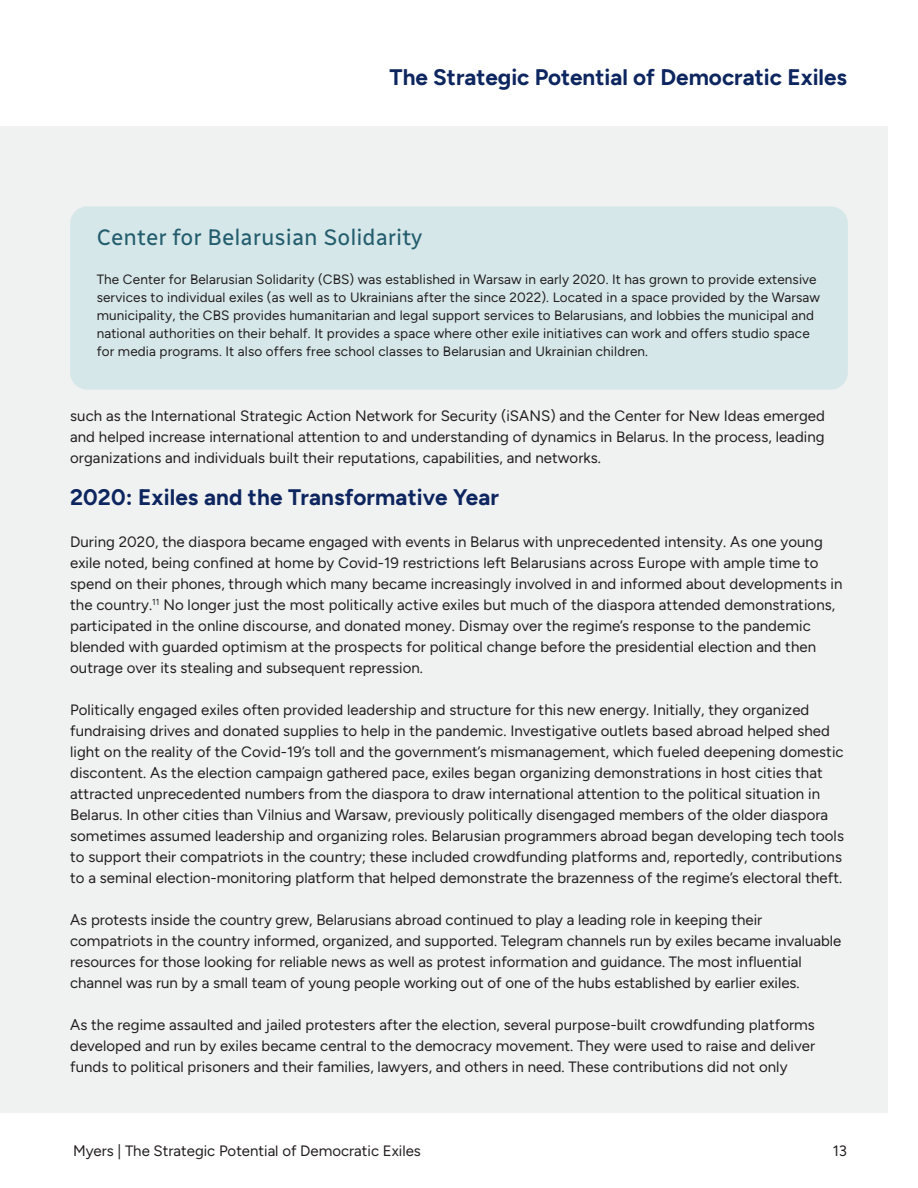
<style>
.page{position:relative;width:918px;height:1188px;background:#fff}
.page>*{position:absolute;margin:0;border:0;box-sizing:border-box;transform-origin:0 0}
.Subhead_2{font:700 22.5px "Figtree";color:#0d265f}
.Subhead_2-2{font:22.5px "Radio Canada";color:#235d6e}
.Body{font:15px/21px "Figtree";letter-spacing:.005em;color:#231f20}
.Body-2{font:13.5px/18px "Figtree";letter-spacing:.01em;color:#231f20}
</style>
<div class="page">
<div style="left:0;top:126px;width:888px;height:987px;background:#f0f1f1"></div>
<div style="left:70px;top:206px;width:778px;height:184px;background:#d6e7e9;border-radius:17px"></div>
<h1 class="Subhead_2" style="left:390px;top:64px;width:459px">The Strategic Potential of Democratic Exiles</h1>
<p class="Subhead_2-2" style="left:97px;top:219px;width:327px">Center for Belarusian Solidarity</p>
<p class="Body-2" style="left:97px;top:270px;width:725px">The Center for Belarusian Solidarity (CBS) was established in Warsaw in early 2020. It has grown to provide extensive services to individual exiles (as well as to Ukrainians after the since 2022). Located in a space provided by the Warsaw municipality, the CBS provides humanitarian and legal support services to Belarusians, and lobbies the municipal and national authorities on their behalf. It provides a space where other exile initiatives can work and offers studio space for media programs. It also offers free school classes to Belarusian and Ukrainian children.</p>
<p class="Body" style="left:70px;top:405px;width:756px;text-align:justify">such as the International Strategic Action Network for Security (iSANS) and the Center for New Ideas emerged and helped increase international attention to and understanding of dynamics in Belarus. In the process, leading organizations and individuals built their reputations, capabilities, and networks.</p>
<p class="Subhead_2" style="left:70px;top:484px;width:430px">2020: Exiles and the Transformative Year</p>
<p class="Body" style="left:70px;top:531px;width:774px">During 2020, the diaspora became engaged with events in Belarus with unprecedented intensity. As one young exile noted, being confined at home by Covid-19 restrictions left Belarusians across Europe with ample time to spend on their phones, through which many became increasingly involved in and informed about developments in the country.<sup>11</sup> No longer just the most politically active exiles but much of the diaspora attended demonstrations, participated in the online discourse, and donated money. Dismay over the regime’s response to the pandemic blended with guarded optimism at the prospects for political change before the presidential election and then outrage over its stealing and subsequent repression.</p>
<p class="Body" style="left:70px;top:699px;width:775px">Politically engaged exiles often provided leadership and structure for this new energy. Initially, they organized fundraising drives and donated supplies to help in the pandemic. Investigative outlets based abroad helped shed light on the reality of the Covid-19’s toll and the government’s mismanagement, which fueled deepening domestic discontent. As the election campaign gathered pace, exiles began organizing demonstrations in host cities that attracted unprecedented numbers from the diaspora to draw international attention to the political situation in Belarus. In other cities than Vilnius and Warsaw, previously politically disengaged members of the older diaspora sometimes assumed leadership and organizing roles. Belarusian programmers abroad began developing tech tools to support their compatriots in the country; these included crowdfunding platforms and, reportedly, contributions to a seminal election-monitoring platform that helped demonstrate the brazenness of the regime’s electoral theft.</p>
<p class="Body" style="left:70px;top:909px;width:773px">As protests inside the country grew, Belarusians abroad continued to play a leading role in keeping their compatriots in the country informed, organized, and supported. Telegram channels run by exiles became invaluable resources for those looking for reliable news as well as protest information and guidance. The most influential channel was run by a small team of young people working out of one of the hubs established by earlier exiles.</p>
<p class="Body" style="left:70px;top:1014px;width:746px;text-align:justify">As the regime assaulted and jailed protesters after the election, several purpose-built crowdfunding platforms developed and run by exiles became central to the democracy movement. They were used to raise and deliver funds to political prisoners and their families, lawyers, and others in need. These contributions did not only</p>
<p class="Body" style="left:73px;top:1140px;width:349px">Myers | The Strategic Potential of Democratic Exiles</p>
<p class="Body" style="left:833px;top:1140px;width:16px">13</p>
</div>
